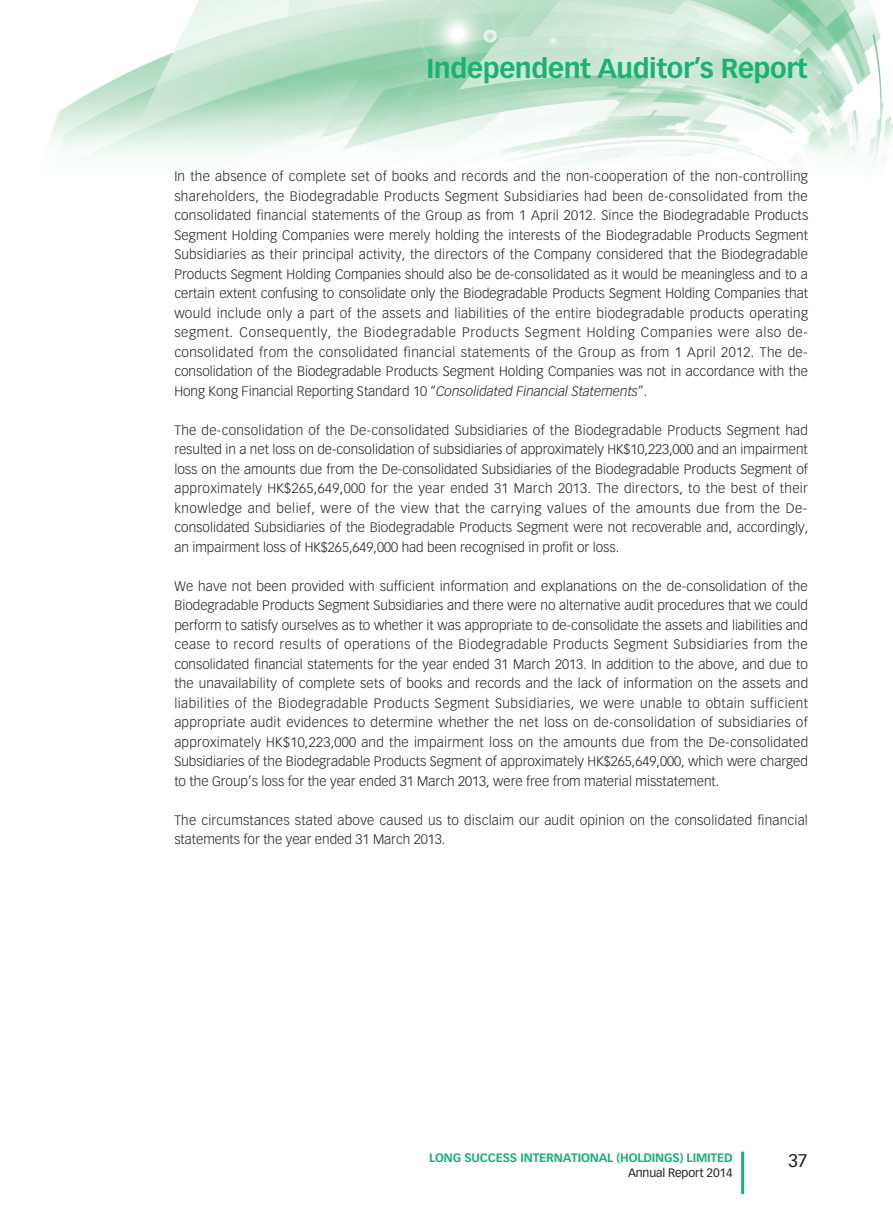
<style>
.page{position:relative;width:893px;height:1212px;background:#fff}
.page>*{position:absolute;margin:0;border:0;box-sizing:border-box;transform-origin:0 0}
.t1{font:700 27px "Vectora LT Std";letter-spacing:-.015em;color:#19b273}
.t2{font:18px "Vectora LT Std";color:#231f20}
._00_txt{font:300 13.5px/19.5px "Vectora LT Std";color:#231f20;text-align:justify}
.t3{font:700 12px "Vectora LT Std";letter-spacing:-.015em;color:#19b273}
.t4{font:12px "Vectora LT Std";letter-spacing:-.015em;color:#231f20}
.s1{font-style:italic}
</style>
<div class="page">
<img style="left:49px;top:0;width:844px;height:1195px">
<hr style="left:741px;top:1151px;width:3px;height:43px;background:#19b273">
<h1 class="t1" style="left:426px;top:52px;width:383px">Independent Auditor’s Report</h1>
<p class="_00_txt" style="left:174px;top:167px;width:635px">In the absence of complete set of books and records and the non-cooperation of the non-controlling shareholders, the Biodegradable Products Segment Subsidiaries had been de-consolidated from the consolidated financial statements of the Group as from 1 April 2012. Since the Biodegradable Products Segment Holding Companies were merely holding the interests of the Biodegradable Products Segment Subsidiaries as their principal activity, the directors of the Company considered that the Biodegradable Products Segment Holding Companies should also be de-consolidated as it would be meaningless and to a certain extent confusing to consolidate only the Biodegradable Products Segment Holding Companies that would include only a part of the assets and liabilities of the entire biodegradable products operating segment. Consequently, the Biodegradable Products Segment Holding Companies were also de&shy;consolidated from the consolidated financial statements of the Group as from 1 April 2012. The de&shy;consolidation of the Biodegradable Products Segment Holding Companies was not in accordance with the Hong Kong Financial Reporting Standard 10 “<span class="s1">Consolidated Financial Statements</span>”.</p>
<p class="_00_txt" style="left:174px;top:420px;width:635px">The de-consolidation of the De-consolidated Subsidiaries of the Biodegradable Products Segment had resulted in a net loss on de-consolidation of subsidiaries of approximately HK$10,223,000 and an impairment loss on the amounts due from the De-consolidated Subsidiaries of the Biodegradable Products Segment of approximately HK$265,649,000 for the year ended 31 March 2013. The directors, to the best of their knowledge and belief, were of the view that the carrying values of the amounts due from the De&shy;consolidated Subsidiaries of the Biodegradable Products Segment were not recoverable and, accordingly, an impairment loss of HK$265,649,000 had been recognised in profit or loss.</p>
<p class="_00_txt" style="left:174px;top:576px;width:635px">We have not been provided with sufficient information and explanations on the de-consolidation of the Biodegradable Products Segment Subsidiaries and there were no alternative audit procedures that we could perform to satisfy ourselves as to whether it was appropriate to de-consolidate the assets and liabilities and cease to record results of operations of the Biodegradable Products Segment Subsidiaries from the consolidated financial statements for the year ended 31 March 2013. In addition to the above, and due to the unavailability of complete sets of books and records and the lack of information on the assets and liabilities of the Biodegradable Products Segment Subsidiaries, we were unable to obtain sufficient appropriate audit evidences to determine whether the net loss on de-consolidation of subsidiaries of approximately HK$10,223,000 and the impairment loss on the amounts due from the De-consolidated Subsidiaries of the Biodegradable Products Segment of approximately HK$265,649,000, which were charged to the Group’s loss for the year ended 31 March 2013, were free from material misstatement.</p>
<p class="_00_txt" style="left:174px;top:810px;width:635px">The circumstances stated above caused us to disclaim our audit opinion on the consolidated financial statements for the year ended 31 March 2013.</p>
<p class="t3" style="left:429px;top:1150px;width:305px">LONG SUCCESS INTERNATIONAL (HOLDINGS) LIMITED</p>
<p class="t4" style="left:628px;top:1165px;width:106px">Annual Report 2014</p>
<h2 class="t2" style="left:788px;top:1149px;width:21px">37</h2>
</div>
